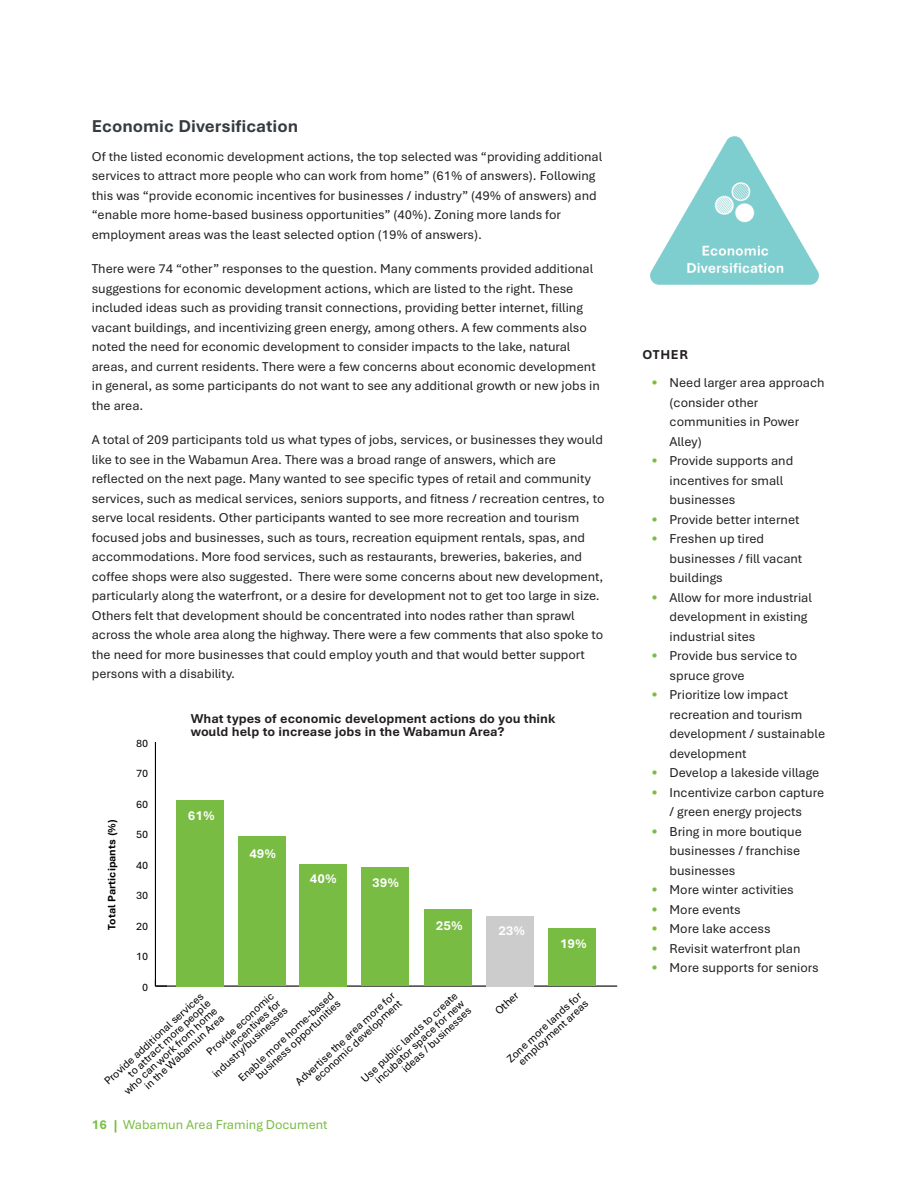
<style>
.page{position:relative;width:918px;height:1188px;background:#fff}
.page>*{position:absolute;margin:0;border:0;box-sizing:border-box;transform-origin:0 0}
._4_Header{font:700 18px "Bierstadt";color:#353b40}
.Body{font:13.5px/19.5px "Bierstadt";color:#231f20}
._5_Header{font:700 13.5px/13.5px "Bierstadt";color:#231f20}
.t1{font:13.5px "Bierstadt";color:#79bd42}
.t2{font:700 13.5px "Bierstadt";color:#fff}
._6_Header{font:700 13.5px "Bierstadt";letter-spacing:.05em;color:#241f21}
.t3{font:11.25px/10.2px "Bierstadt";color:#000;text-align:right}
.t4{font:700 11.25px "Bierstadt";color:#000}
.t5{font:11.25px "Myriad Pro";color:#000}
.s1{font-weight:700}
.s2{color:#79bd42}
</style>
<div class="page">
<hr style="left:155px;top:986px;width:462px;height:1px;background:#000">
<hr style="left:155px;top:742px;width:1px;height:244px;background:#000">
<svg style="left:155px;top:985px;width:12px;height:2px"></svg>
<div style="left:549px;top:928px;width:47px;height:58px;background:#79bc43"></div>
<div style="left:487px;top:916px;width:47px;height:70px;background:#ccc"></div>
<div style="left:424px;top:910px;width:48px;height:76px;background:#79bc43"></div>
<div style="left:361px;top:867px;width:48px;height:119px;background:#79bc43"></div>
<div style="left:299px;top:864px;width:48px;height:122px;background:#79bc43"></div>
<div style="left:238px;top:837px;width:47px;height:149px;background:#79bc43"></div>
<div style="left:176px;top:800px;width:48px;height:186px;background:#79bc43"></div>
<img style="left:650px;top:136px;width:169px;height:149px">
<p class="_4_Header" style="left:92px;top:116px;width:208px">Economic Diversification</p>
<p class="Body" style="left:92px;top:147px;width:512px">Of the listed economic development actions, the top selected was “providing additional services to attract more people who can work from home” (61% of answers). Following this was “provide economic incentives for businesses / industry” (49% of answers) and “enable more home-based business opportunities” (40%). Zoning more lands for employment areas was the least selected option (19% of answers).</p>
<p class="Body" style="left:92px;top:259px;width:510px">There were 74 “other” responses to the question. Many comments provided additional suggestions for economic development actions, which are listed to the right. These included ideas such as providing transit connections, providing better internet, filling vacant buildings, and incentivizing green energy, among others. A few comments also noted the need for economic development to consider impacts to the lake, natural areas, and current residents. There were a few concerns about economic development in general, as some participants do not want to see any additional growth or new jobs in the area.</p>
<p class="Body" style="left:92px;top:430px;width:514px">A total of 209 participants told us what types of jobs, services, or businesses they would like to see in the Wabamun Area. There was a broad range of answers, which are reflected on the next page. Many wanted to see specific types of retail and community services, such as medical services, seniors supports, and fitness / recreation centres, to serve local residents. Other participants wanted to see more recreation and tourism focused jobs and businesses, such as tours, recreation equipment rentals, spas, and accommodations. More food services, such as restaurants, breweries, bakeries, and coffee shops were also suggested. There were some concerns about new development, particularly along the waterfront, or a desire for development not to get too large in size.<br>Others felt that development should be concentrated into nodes rather than sprawl across the whole area along the highway. There were a few comments that also spoke to the need for more businesses that could employ youth and that would better support persons with a disability.</p>
<p class="t4" style="left:106px;top:930px;width:112px;rotate:-90deg">Total Participants (%)</p>
<p class="t3" style="left:136px;top:738px;width:14px">80</p>
<p class="t3" style="left:136px;top:769px;width:14px">70</p>
<p class="t3" style="left:136px;top:799px;width:14px">60</p>
<p class="t3" style="left:136px;top:830px;width:14px">50</p>
<p class="t3" style="left:136px;top:860px;width:14px">40</p>
<p class="t3" style="left:136px;top:891px;width:14px">30</p>
<p class="t3" style="left:136px;top:921px;width:14px">20</p>
<p class="t3" style="left:136px;top:952px;width:14px">10</p>
<p class="_5_Header" style="left:191px;top:712px;width:366px">What types of economic development actions do you think would help to increase jobs in the Wabamun Area?</p>
<p class="t2" style="left:188px;top:808px;width:28px">61%</p>
<p class="t2" style="left:249px;top:846px;width:28px">49%</p>
<p class="t2" style="left:310px;top:871px;width:28px">40%</p>
<p class="t2" style="left:372px;top:876px;width:28px">39%</p>
<p class="t2" style="left:436px;top:919px;width:28px">25%</p>
<p class="t2" style="left:498px;top:924px;width:28px">23%</p>
<p class="t2" style="left:560px;top:936px;width:28px">19%</p>
<p class="t3" style="left:142px;top:982px;width:8px">0</p>
<p class="t3" style="left:237px;top:1076px;width:127px;rotate:-43deg">Enable more home-based business opportunities</p>
<p class="t5" style="left:492px;top:1008px;width:29px;rotate:-43deg">Other</p>
<p class="t3" style="left:294px;top:1080px;width:133px;rotate:-43deg">Advertise the area more for economic development</p>
<p class="t3" style="left:360px;top:1077px;width:128px;rotate:-43deg">Use public lands to create incubator space for new ideas / businesses</p>
<p class="t3" style="left:505px;top:1057px;width:99px;text-align:center;rotate:-43deg">Zone more lands for employment areas</p>
<p class="t3" style="left:103px;top:1079px;width:132px;rotate:-43deg">Provide additional services to attract more people who can work from home in the Wabamun Area</p>
<p class="t3" style="left:197px;top:1058px;width:100px;rotate:-43deg">Provide economic incentives for industry/businesses</p>
<p class="t1" style="left:92px;top:1117px;width:237px"><span class="s1">16 |</span> Wabamun Area Framing Document</p>
<p class="_6_Header" style="left:643px;top:347px;width:47px">OTHER</p>
<p class="Body" style="left:670px;top:374px;width:156px;text-indent:-18px"><span class="s2">•</span> Need larger area approach (consider other communities in Power<br>Alley)</p>
<p class="Body" style="left:670px;top:452px;width:125px;text-indent:-18px"><span class="s2">•</span> Provide supports and incentives for small businesses</p>
<p class="Body" style="left:652px;top:510px;width:149px"><span class="s2">•</span> Provide better internet</p>
<p class="Body" style="left:670px;top:530px;width:134px;text-indent:-18px"><span class="s2">•</span> Freshen up tired businesses / fill vacant buildings</p>
<p class="Body" style="left:670px;top:588px;width:144px;text-indent:-18px"><span class="s2">•</span> Allow for more industrial development in existing industrial sites</p>
<p class="Body" style="left:670px;top:647px;width:129px;text-indent:-18px"><span class="s2">•</span> Provide bus service to spruce grove</p>
<p class="Body" style="left:670px;top:686px;width:157px;text-indent:-18px"><span class="s2">•</span> Prioritize low impact recreation and tourism development / sustainable development</p>
<p class="Body" style="left:652px;top:764px;width:169px"><span class="s2">•</span> Develop a lakeside village</p>
<p class="Body" style="left:652px;top:783px;width:174px;text-align:center"><span class="s2">•</span> Incentivize carbon capture / green energy projects</p>
<p class="Body" style="left:670px;top:822px;width:134px;text-indent:-18px"><span class="s2">•</span> Bring in more boutique businesses / franchise businesses</p>
<p class="Body" style="left:652px;top:881px;width:144px"><span class="s2">•</span> More winter activities</p>
<p class="Body" style="left:652px;top:900px;width:91px"><span class="s2">•</span> More events</p>
<p class="Body" style="left:652px;top:920px;width:120px"><span class="s2">•</span> More lake access</p>
<p class="Body" style="left:652px;top:939px;width:150px"><span class="s2">•</span> Revisit waterfront plan</p>
<p class="Body" style="left:652px;top:959px;width:169px"><span class="s2">•</span> More supports for seniors</p>
</div>
